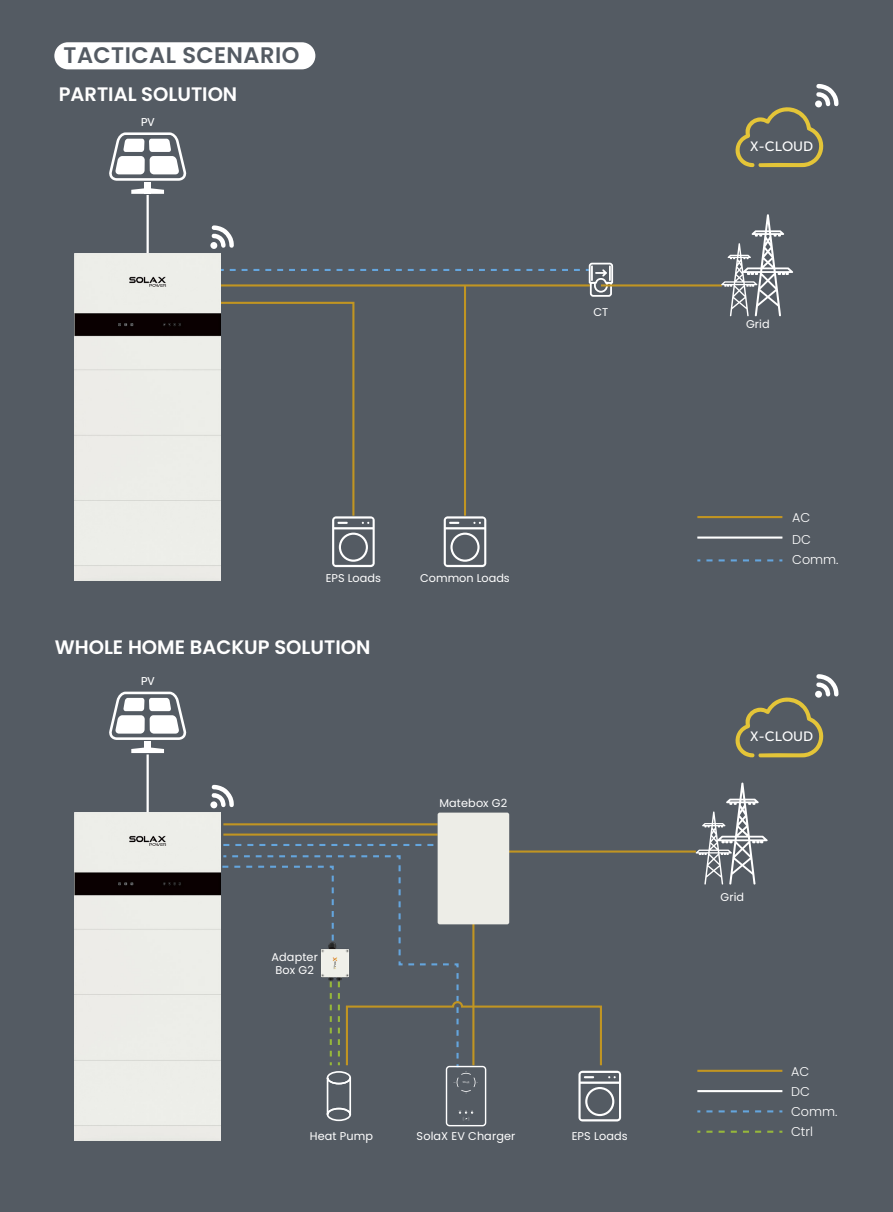
<style>
.page{position:relative;width:893px;height:1212px;background:#545b63}
.page>*{position:absolute;margin:0;border:0;box-sizing:border-box;transform-origin:0 0}
.t1{font:600 22.5px "Poppins";letter-spacing:.02em;color:#545b63}
.t2{font:600 19.5px "Poppins";color:#fff}
.t3{font:13.5px "Museo Sans 500";color:#fff}
.t4{font:300 12.75px/20.1px "Poppins";color:#fff}
.t5{font:11.25px/13.5px "Poppins";letter-spacing:.01em;color:#fff;text-align:center}
.t6{font:11.25px "Museo Sans 500";color:#fff}
</style>
<div class="page">
<hr style="left:697px;top:516px;width:85px;height:2px;background:#c19522">
<hr style="left:697px;top:536px;width:85px;height:3px;background:#fff">
<svg style="left:706px;top:559px;width:76px;height:2px"></svg>
<img style="left:75px;top:253px;width:146px;height:328px">
<svg style="left:210px;top:225px;width:24px;height:24px"></svg>
<svg style="left:735px;top:84px;width:104px;height:83px"></svg>
<svg style="left:735px;top:674px;width:104px;height:83px"></svg>
<hr style="left:147px;top:195px;width:2px;height:58px;background:#fff">
<svg style="left:109px;top:132px;width:77px;height:49px"></svg>
<div style="left:144px;top:182px;width:7px;height:12px;background:#fff"></div>
<svg style="left:131px;top:188px;width:33px;height:6px"></svg>
<hr style="left:147px;top:754px;width:2px;height:58px;background:#fff">
<svg style="left:210px;top:785px;width:24px;height:24px"></svg>
<svg style="left:109px;top:692px;width:77px;height:48px"></svg>
<div style="left:144px;top:741px;width:7px;height:12px;background:#fff"></div>
<svg style="left:131px;top:747px;width:33px;height:6px"></svg>
<hr style="left:697px;top:1070px;width:85px;height:2px;background:#c19522">
<hr style="left:697px;top:1090px;width:85px;height:2px;background:#fff">
<svg style="left:706px;top:1110px;width:76px;height:2px"></svg>
<svg style="left:706px;top:1130px;width:76px;height:3px"></svg>
<hr style="left:223px;top:823px;width:215px;height:2px;background:#c19522">
<hr style="left:223px;top:833px;width:215px;height:3px;background:#c19522">
<hr style="left:486px;top:850px;width:210px;height:2px;background:#c19522">
<svg style="left:223px;top:844px;width:211px;height:2px"></svg>
<div style="left:438px;top:812px;width:71px;height:112px;background:#edede7;border-radius:2px"></div>
<svg style="left:696px;top:782px;width:72px;height:102px"></svg>
<svg style="left:222px;top:854px;width:399px;height:272px"></svg>
<div style="left:54px;top:42px;width:261px;height:27px;background:#fff;border-radius:14px"></div>
<svg style="left:215px;top:262px;width:399px;height:305px"></svg>
<hr style="left:601px;top:284px;width:121px;height:2px;background:#c19522">
<svg style="left:721px;top:214px;width:72px;height:102px"></svg>
<img style="left:75px;top:812px;width:146px;height:328px">
<h1 class="t1" style="left:64px;top:42px;width:237px">TACTICAL SCENARIO</h1>
<h2 class="t2" style="left:59px;top:83px;width:180px">PARTIAL SOLUTION</h2>
<p class="t6" style="left:141px;top:116px;width:15px">PV</p>
<p class="t5" style="left:593px;top:306px;width:16px">CT</p>
<p class="t5" style="left:326px;top:572px;width:57px">EPS Loads</p>
<p class="t5" style="left:420px;top:572px;width:91px">Common Loads</p>
<h2 class="t2" style="left:55px;top:636px;width:317px">WHOLE HOME BACKUP SOLUTION</h2>
<p class="t6" style="left:141px;top:675px;width:15px">PV</p>
<p class="t5" style="left:272px;top:950px;width:48px">Adapter<br>Box G2</p>
<p class="t5" style="left:439px;top:796px;width:69px">Matebox G2</p>
<p class="t5" style="left:310px;top:1129px;width:65px">Heat Pump</p>
<p class="t5" style="left:417px;top:1129px;width:100px">SolaX EV Charger</p>
<p class="t5" style="left:572px;top:1129px;width:57px">EPS Loads</p>
<p class="t3" style="left:750px;top:139px;width:65px">X-CLOUD</p>
<p class="t5" style="left:746px;top:317px;width:25px">Grid</p>
<p class="t4" style="left:792px;top:507px;width:20px;line-height:21.6px">AC<br>DC</p>
<p class="t4" style="left:792px;top:549px;width:48px">Comm.</p>
<p class="t3" style="left:750px;top:729px;width:65px">X-CLOUD</p>
<p class="t5" style="left:721px;top:890px;width:25px">Grid</p>
<p class="t4" style="left:791px;top:1061px;width:48px">AC<br>DC<br>Comm.<br>Ctrl</p>
</div>
